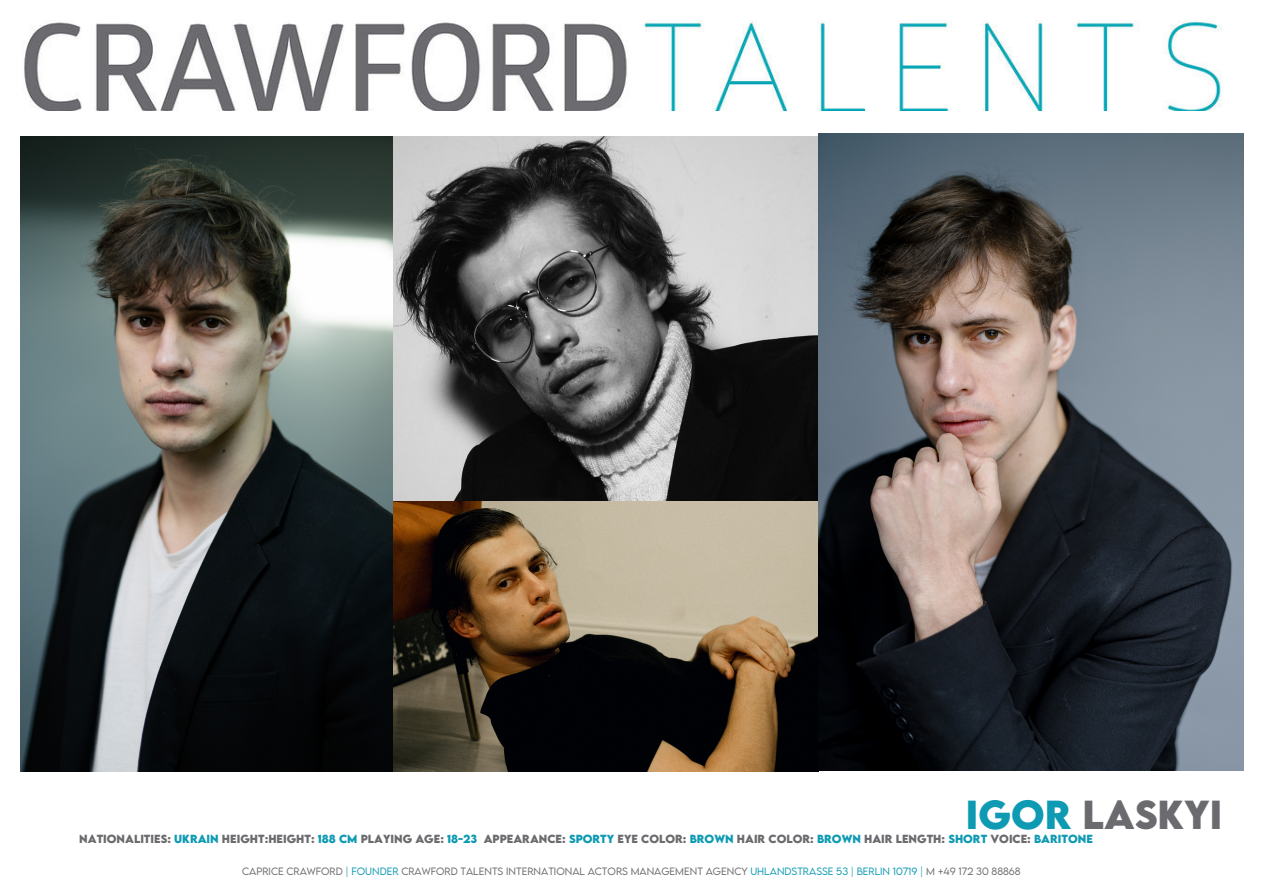
<style>
.page{position:relative;width:1263px;height:893px;background:#fff}
.page>*{position:absolute;margin:0;border:0;box-sizing:border-box;transform-origin:0 0}
.t1{font:700 36px "LEMONMILK";color:#6b6a6e}
.t2{font:700 10.43px "LEMONMILK";color:#6b6a6e}
.t3{font:300 9.45px "LEMONMILK";letter-spacing:.115em;color:#6b6a6e}
.s1{color:#0e9ab3}
</style>
<div class="page">
<img style="left:24px;top:21px;width:1198px;height:90px">
<img style="left:393px;top:136px;width:425px;height:365px">
<img style="left:393px;top:501px;width:425px;height:270px">
<img style="left:21px;top:136px;width:372px;height:635px">
<img style="left:818px;top:134px;width:425px;height:637px">
<p class="t1" style="left:966px;top:790px;width:258px"><span class="s1">IGOR</span> LASKYI</p>
<h1 class="t3" style="left:242px;top:864px;width:780px">CAPRICE CRAWFORD <span class="s1">| FOUNDER</span> CRAWFORD TALENTS INTERNATIONAL ACTORS MANAGEM ENT AGENCY <span class="s1">UHLANDSTRASSE 53 | BERLIN 10719 |</span> M +49 172 30 88868</h1>
<p class="t2" style="left:79px;top:831px;width:1014px">NATIONALITIES: <span class="s1">UKRAIN</span> HEIGHT:HEIGHT: <span class="s1">188 CM</span> PLAYING AGE: <span class="s1">18-23</span> APPEARANCE: <span class="s1">SPORTY</span> EYE COLOR: <span class="s1">BROWN</span> HAIR COLOR: <span class="s1">BROWN</span> HAIR LENGTH: <span class="s1">SHORT</span> VOICE: <span class="s1">BARITONE</span></p>
</div>
